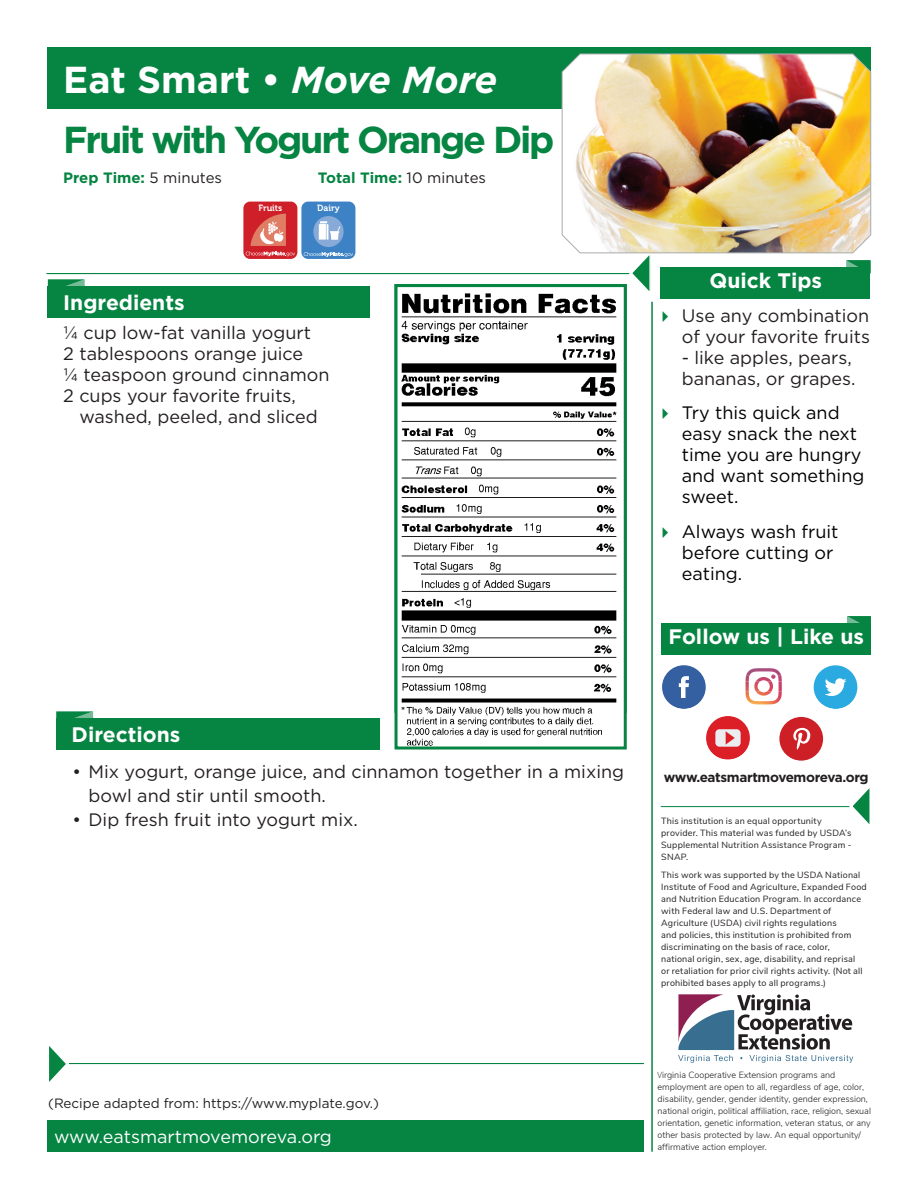
<style>
.page{position:relative;width:918px;height:1188px;background:#fff}
.page>*{position:absolute;margin:0;border:0;box-sizing:border-box;transform-origin:0 0}
.t1{font:700 37.5px/60.4px "Gotham";letter-spacing:-.06em;color:#058442}
.Recipie_titles{font:700 21px "Gotham";color:#fff}
.Quick_Tips_Text{font:18px/21px "Gotham";color:#231f20}
.Text{font:18px "Gotham";color:#231f20}
.Quick_Tips_Text-2{font:18px/21px "Gotham";color:#000}
.t2{font:18px "Gotham";color:#fff}
.t3{font:700 15px "Gotham";color:#058442}
.t4{font:13.5px "Gotham";color:#231f20}
.t5{font:700 13.5px "Gotham";letter-spacing:-.025em;color:#231f20}
.t6{font:9px/12px "Nunito Sans";letter-spacing:.025em;color:#231f20}
.t7{font:300 9px/12px "Nunito Sans";color:#231f20}
.t8{font:9px "Museo 700";color:#fff}
.s1{color:#fff}
.s2{font-style:italic;color:#fff}
.s3{font-weight:400;color:#231f20}
.s4{font-family:"Myriad Pro"}
</style>
<div class="page">
<div style="left:47px;top:47px;width:824px;height:62px;background:#058442"></div>
<div style="left:47px;top:1121px;width:597px;height:31px;background:#058442"></div>
<svg style="left:48px;top:279px;width:37px;height:7px"></svg>
<div style="left:48px;top:286px;width:322px;height:31px;background:#058442"></div>
<svg style="left:662px;top:665px;width:44px;height:44px"></svg>
<svg style="left:706px;top:716px;width:44px;height:44px"></svg>
<svg style="left:740px;top:663px;width:47px;height:46px"></svg>
<img style="left:746px;top:691px;width:36px;height:13px">
<img style="left:746px;top:668px;width:36px;height:13px">
<img style="left:767px;top:681px;width:15px;height:10px">
<svg style="left:813px;top:663px;width:46px;height:46px"></svg>
<svg style="left:814px;top:665px;width:43px;height:44px"></svg>
<svg style="left:779px;top:717px;width:44px;height:44px"></svg>
<svg style="left:847px;top:616px;width:24px;height:7px"></svg>
<div style="left:661px;top:623px;width:210px;height:31px;background:#058442"></div>
<svg style="left:853px;top:788px;width:17px;height:36px"></svg>
<hr style="left:661px;top:806px;width:188px;height:1px;background:#058442">
<hr style="left:652px;top:302px;width:1px;height:850px;background:#058442">
<svg style="left:629px;top:255px;width:22px;height:36px"></svg>
<hr style="left:46px;top:273px;width:583px;height:1px;background:#058442">
<svg style="left:56px;top:711px;width:37px;height:7px"></svg>
<div style="left:56px;top:718px;width:323px;height:31px;background:#058442"></div>
<img style="left:561px;top:53px;width:311px;height:201px">
<svg style="left:846px;top:260px;width:24px;height:7px"></svg>
<div style="left:661px;top:267px;width:209px;height:31px;background:#058442"></div>
<div style="left:301px;top:202px;width:54px;height:57px;background:#3c82c4;border-radius:7px"></div>
<div style="left:313px;top:216px;width:31px;height:31px;background:#88aad8;border-radius:15px"></div>
<svg style="left:319px;top:221px;width:21px;height:19px"></svg>
<svg style="left:304px;top:252px;width:49px;height:5px"></svg>
<div style="left:243px;top:202px;width:54px;height:57px;background:#cf2029;border-radius:7px"></div>
<svg style="left:250px;top:214px;width:36px;height:32px"></svg>
<svg style="left:246px;top:252px;width:49px;height:4px"></svg>
<svg style="left:49px;top:1046px;width:17px;height:36px"></svg>
<hr style="left:69px;top:1063px;width:575px;height:1px;background:#058442">
<img style="left:401px;top:293px;width:216px;height:453px">
<div style="left:395px;top:284px;width:232px;height:466px;border:3px solid #058442"></div>
<svg style="left:678px;top:995px;width:175px;height:68px"></svg>
<h1 class="t1" style="left:63px;top:49px;width:493px"><span class="s1">Eat Smart •</span> <span class="s2">Move More<br></span>Fruit with Yogurt Orange Dip</h1>
<p class="t3" style="left:63px;top:168px;width:160px">Prep Time: <span class="s3">5 minutes</span></p>
<p class="t3" style="left:318px;top:168px;width:170px">Total Time: <span class="s3">10 minutes</span></p>
<h2 class="Recipie_titles" style="left:63px;top:288px;width:123px">Ingredients</h2>
<p class="t8" style="left:258px;top:203px;width:25px">Fruits</p>
<p class="t8" style="left:317px;top:203px;width:24px">Dairy</p>
<p class="Text" style="left:63px;top:321px;width:249px">1/4 cup low-fat vanilla yogurt</p>
<p class="Text" style="left:63px;top:342px;width:242px">2 tablespoons orange juice</p>
<p class="Text" style="left:63px;top:363px;width:268px">1/4 teaspoon ground cinnamon</p>
<p class="Text" style="left:63px;top:384px;width:234px">2 cups your favorite fruits,</p>
<p class="Text" style="left:79px;top:405px;width:240px">washed, peeled, and sliced</p>
<p class="Recipie_titles" style="left:72px;top:720px;width:110px">Directions</p>
<p class="Quick_Tips_Text" style="left:89px;top:759px;width:537px;line-height:24px;text-indent:-16px">• Mix yogurt, orange juice, and cinnamon together in a mixing bowl and stir until smooth.</p>
<p class="Quick_Tips_Text" style="left:72px;top:808px;width:287px">• Dip fresh fruit into yogurt mix.</p>
<p class="t4" style="left:48px;top:1094px;width:332px">(Recipe adapted from: https://www.myplate.gov.)</p>
<h3 class="t2" style="left:54px;top:1125px;width:279px">www.eatsmartmovemoreva.org</h3>
<p class="Recipie_titles" style="left:710px;top:267px;width:114px">Quick Tips</p>
<p class="Quick_Tips_Text" style="left:682px;top:304px;width:190px">Use any combination of your favorite fruits</p>
<p class="Quick_Tips_Text" style="left:682px;top:346px;width:175px">- like apples, pears, bananas, or grapes.</p>
<p class="Quick_Tips_Text-2" style="left:682px;top:402px;width:184px">Try this quick and easy snack the next time you are hungry and want something sweet.</p>
<p class="Quick_Tips_Text-2" style="left:682px;top:520px;width:158px">Always wash fruit before cutting or eating.</p>
<h2 class="Recipie_titles" style="left:669px;top:622px;width:197px">Follow us | Like us</h2>
<h3 class="t5" style="left:664px;top:769px;width:206px">www.eatsmartmovemoreva.org</h3>
<p class="t6" style="left:661px;top:814px;width:192px">This institution is an equal opportunity provider. This material was funded by USDA’s Supplemental Nutrition Assistance Program - SNAP.</p>
<p class="t6" style="left:661px;top:869px;width:207px">This work was supported by the USDA National Institute of Food and Agriculture, Expanded Food and Nutrition Education Program. In accordance with Federal law and U.S. Department of Agriculture (USDA) civil rights regulations<br>and policies, this institution is prohibited from discriminating on the basis of race, color,<br>national origin, sex, age, disability, and reprisal<br>or retaliation for prior civil rights activity. (Not all prohibited bases apply to all programs.)</p>
<p class="t7" style="left:658px;top:1068px;width:215px"><span class="s4">V</span>irginia Cooperative Extension programs and employment are open to all, regardless of age, color, disability, gender, gender identity, gender expression, national origin, political affiliation, race, religion, sexual orientation, genetic information, veteran status, or any other basis protected by law. An equal opportunity/ affirmative action employer.</p>
</div>
